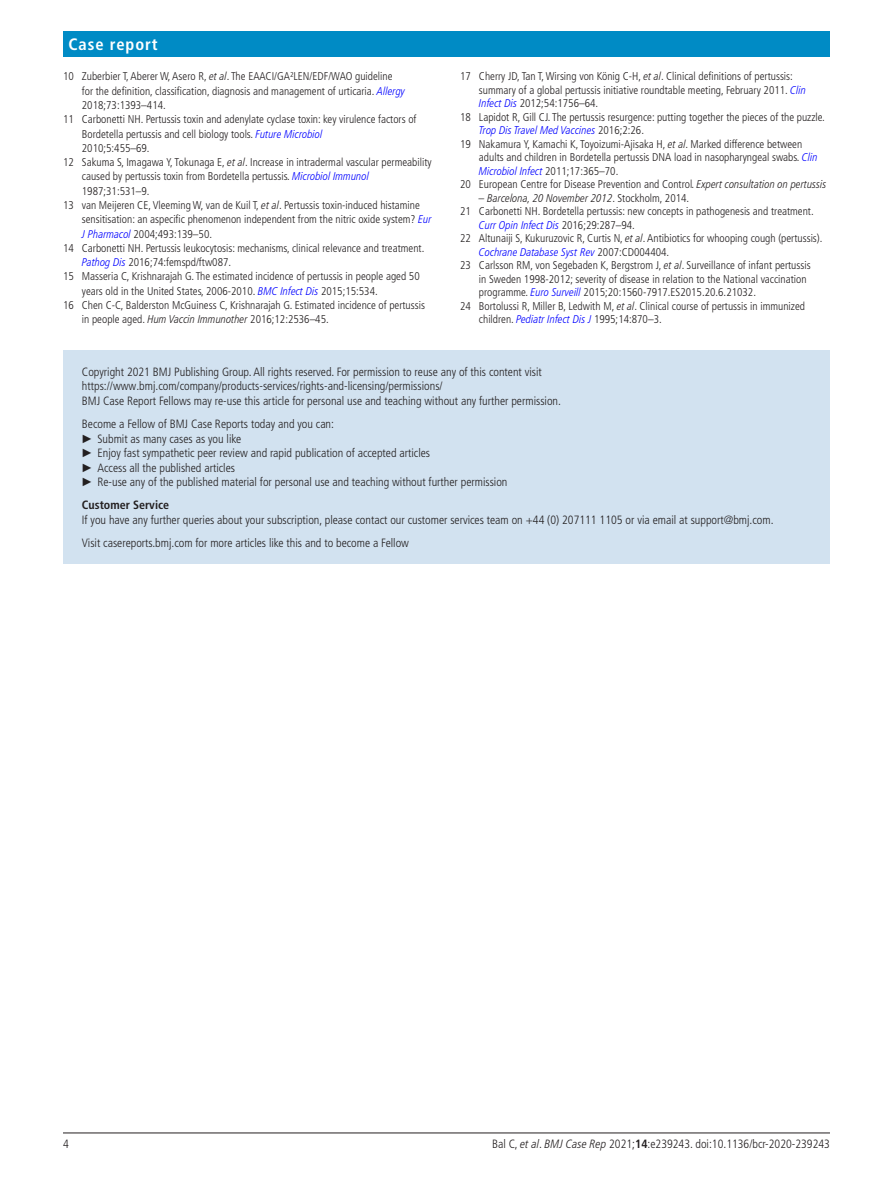
<style>
.page{position:relative;width:893px;height:1191px;background:#fff}
.page>*{position:absolute;margin:0;border:0;box-sizing:border-box;transform-origin:0 0}
.t1{font:700 condensed 16.5px "Frutiger LT Pro";letter-spacing:.055em;color:#fff}
.t2{font:300 condensed 12px/14.4px "Frutiger LT Pro";color:#231f20}
.t3{font:700 condensed 12px "Frutiger LT Pro";color:#231f20}
.t4{font:300 condensed 11.25px "Frutiger LT Pro";color:#231f20}
.t5{font:italic 300 condensed 11.25px "Frutiger LT Pro";color:#00f}
.t6{font:italic 300 condensed 11.25px "Frutiger LT Pro";color:#231f20}
.s1{font-style:italic}
.s2{font-style:italic;color:#00f}
.s3{font-style:normal;color:#231f20}
.s4{font-style:normal}
.s5{font-family:"Arial";font-weight:400;font-stretch:normal}
.s6{font-weight:700}
</style>
<div class="page">
<hr style="left:63px;top:1132px;width:767px;height:1px;background:#231f20">
<div style="left:63px;top:31px;width:767px;height:25px;background:#008bc5"></div>
<div style="left:63px;top:350px;width:767px;height:213px;background:#d2e2f0"></div>
<h1 class="t1" style="left:69px;top:34px;width:91px">Case report</h1>
<p class="t4" style="left:63px;top:70px;width:331px">10 Zuberbier T, Aberer W, Asero R, <span class="s1">et al</span>. The EAACI/GA²LEN/EDF/WAO guideline</p>
<p class="t4" style="left:82px;top:84px;width:325px">for the definition, classification, diagnosis and management of urticaria. <span class="s2">Allergy</span></p>
<p class="t4" style="left:82px;top:99px;width:85px">2018;73:1393–414.</p>
<p class="t4" style="left:63px;top:113px;width:355px">11 Carbonetti NH. Pertussis toxin and adenylate cyclase toxin: key virulence factors of</p>
<p class="t4" style="left:82px;top:127px;width:242px">Bordetella pertussis and cell biology tools. <span class="s2">Future Microbiol</span></p>
<p class="t4" style="left:82px;top:141px;width:69px">2010;5:455–69.</p>
<p class="t4" style="left:63px;top:156px;width:370px">12 Sakuma S, Imagawa Y, Tokunaga E, <span class="s1">et al</span>. Increase in intradermal vascular permeability</p>
<p class="t4" style="left:82px;top:170px;width:289px">caused by pertussis toxin from Bordetella pertussis. <span class="s2">Microbiol Immunol</span></p>
<p class="t4" style="left:82px;top:184px;width:69px">1987;31:531–9.</p>
<p class="t4" style="left:63px;top:199px;width:358px">13 van Meijeren CE, Vleeming W, van de Kuil T, <span class="s1">et al</span>. Pertussis toxin-induced histamine</p>
<p class="t4" style="left:82px;top:213px;width:351px">sensitisation: an aspecific phenomenon independent from the nitric oxide system? <span class="s2">Eur</span></p>
<p class="t4" style="left:82px;top:227px;width:132px"><span class="s2">J Pharmacol</span> 2004;493:139–50.</p>
<p class="t4" style="left:63px;top:241px;width:363px">14 Carbonetti NH. Pertussis leukocytosis: mechanisms, clinical relevance and treatment.</p>
<p class="t4" style="left:82px;top:256px;width:151px"><span class="s2">Pathog Dis</span> 2016;74:femspd/ftw087.</p>
<p class="t4" style="left:63px;top:270px;width:358px">15 Masseria C, Krishnarajah G. The estimated incidence of pertussis in people aged 50</p>
<p class="t4" style="left:82px;top:284px;width:297px">years old in the United States, 2006-2010. <span class="s2">BMC Infect Dis</span> 2015;15:534.</p>
<p class="t4" style="left:63px;top:299px;width:363px">16 Chen C-C, Balderston McGuiness C, Krishnarajah G. Estimated incidence of pertussis</p>
<p class="t4" style="left:82px;top:313px;width:248px">in people aged. <span class="s1">Hum Vaccin Immunother</span> 2016;12:2536–45.</p>
<p class="t4" style="left:460px;top:70px;width:334px">17 Cherry JD, Tan T, Wirsing von König C-H, <span class="s1">et al</span>. Clinical definitions of pertussis:</p>
<p class="t4" style="left:479px;top:84px;width:328px">summary of a global pertussis initiative roundtable meeting, February 2011. <span class="s2">Clin</span></p>
<p class="t4" style="left:479px;top:97px;width:121px"><span class="s2">Infect Dis</span> 2012;54:1756–64.</p>
<p class="t4" style="left:460px;top:111px;width:366px">18 Lapidot R, Gill CJ. The pertussis resurgence: putting together the pieces of the puzzle.</p>
<p class="t5" style="left:479px;top:124px;width:167px">Trop Dis Travel Med Vaccines <span class="s3">2016;2:26.</span></p>
<p class="t4" style="left:460px;top:138px;width:344px">19 Nakamura Y, Kamachi K, Toyoizumi-Ajisaka H, <span class="s1">et al</span>. Marked difference between</p>
<p class="t4" style="left:479px;top:151px;width:340px">adults and children in Bordetella pertussis DNA load in nasopharyngeal swabs. <span class="s2">Clin</span></p>
<p class="t5" style="left:479px;top:165px;width:141px">Microbiol Infect <span class="s3">2011;17:365–70.</span></p>
<p class="t4" style="left:460px;top:178px;width:368px">20 European Centre for Disease Prevention and Control. <span class="s1">Expert consultation on pertussis</span></p>
<p class="t6" style="left:479px;top:192px;width:212px">– Barcelona, 20 November 2012<span class="s4">. Stockholm, 2014.</span></p>
<p class="t4" style="left:460px;top:205px;width:355px">21 Carbonetti NH. Bordetella pertussis: new concepts in pathogenesis and treatment.</p>
<p class="t5" style="left:479px;top:219px;width:157px">Curr Opin Infect Dis <span class="s3">2016;29:287–94.</span></p>
<p class="t4" style="left:460px;top:232px;width:364px">22 Altunaiji S, Kukuruzovic R, Curtis N, <span class="s1">et al</span>. Antibiotics for whooping cough (pertussis).</p>
<p class="t5" style="left:479px;top:246px;width:192px">Cochrane Database Syst Rev <span class="s3">2007:CD004404.</span></p>
<p class="t4" style="left:460px;top:259px;width:352px">23 Carlsson RM, von Segebaden K, Bergstrom J, <span class="s1">et al</span>. Surveillance of infant pertussis</p>
<p class="t4" style="left:479px;top:273px;width:329px">in Sweden 1998-2012; severity of disease in relation to the National vaccination</p>
<p class="t4" style="left:479px;top:286px;width:279px">programme. <span class="s2">Euro Surveill</span> 2015;20:1560-7917.ES2015.20.6.21032.</p>
<p class="t4" style="left:460px;top:300px;width:346px">24 Bortolussi R, Miller B, Ledwith M, <span class="s1">et al</span>. Clinical course of pertussis in immunized</p>
<p class="t4" style="left:479px;top:313px;width:184px">children. <span class="s2">Pediatr Infect Dis J</span> 1995;14:870–3.</p>
<p class="t2" style="left:82px;top:365px;width:481px">Copyright 2021 BMJ Publishing Group. All rights reserved. For permission to reuse any of this content visit https://www.bmj.com/company/products-services/rights-and-licensing/permissions/<br>BMJ Case Report Fellows may re-use this article for personal use and teaching without any further permission.</p>
<p class="t2" style="left:81px;top:417px;width:428px">Become a Fellow of BMJ Case Reports today and you can:<br><span class="s5">►</span> Submit as many cases as you like<br><span class="s5">►</span> Enjoy fast sympathetic peer review and rapid publication of accepted articles<br><span class="s5">►</span> Access all the published articles<br><span class="s5">►</span> Re-use any of the published material for personal use and teaching without further permission</p>
<p class="t3" style="left:82px;top:498px;width:89px">Customer Service</p>
<p class="t2" style="left:82px;top:508px;width:693px;line-height:23.4px">If you have any further queries about your subscription, please contact our customer services team on +44 (0) 207111 1105 or via email at support@bmj.com.<br>Visit casereports.bmj.com for more articles like this and to become a Fellow</p>
<p class="t2" style="left:63px;top:1136px;width:7px">4</p>
<p class="t2" style="left:492px;top:1136px;width:339px">Bal C, <span class="s1">et al</span>. <span class="s1">BMJ Case Rep</span> 2021;<span class="s6">14</span>:e239243. doi:10.1136/bcr-2020-239243</p>
</div>
